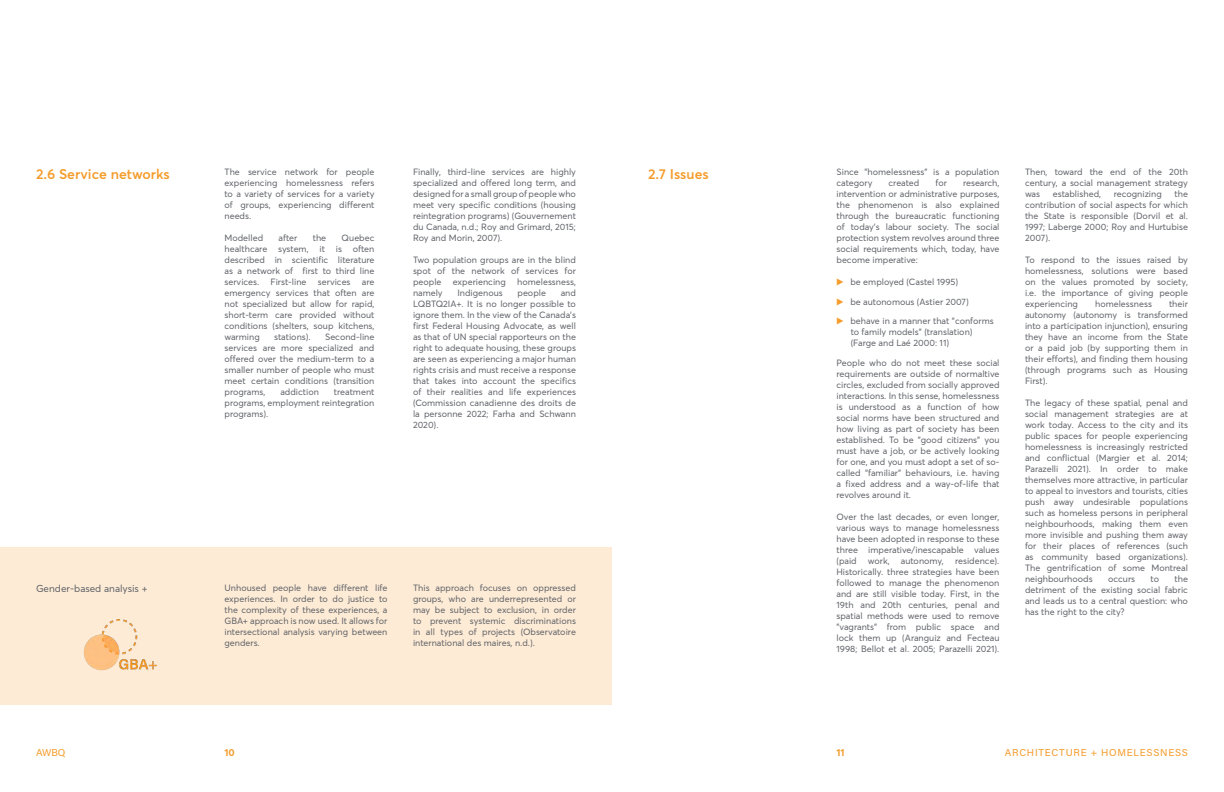
<style>
.page{position:relative;width:1224px;height:792px;background:#fff}
.page>*{position:absolute;margin:0;border:0;box-sizing:border-box;transform-origin:0 0}
.t1{font:600 14px "Averta";color:#f59c2b}
.t2{font:10px "Acumin Variable Concept";letter-spacing:.075em;color:#f59c2c}
.t3{font:10px "Averta";color:#606369}
.t4{font:10px "Acumin Variable Concept";color:#f59c2b}
.t5{font:700 10px "Averta";color:#f59c2b}
.t6{font:9px/11px "Averta";color:#606369;text-align:justify}
.s1{font-weight:600;font-size:11px;color:#f59c2b}
</style>
<div class="page">
<div style="left:0;top:547px;width:612px;height:158px;background:#fdebd5"></div>
<img style="left:84px;top:619px;width:73px;height:52px">
<h1 class="t1" style="left:36px;top:165px;width:135px">2.6 Service networks</h1>
<p class="t6" style="left:225px;top:167px;width:152px">The service network for people experiencing homelessness refers to a variety of services for a variety of groups, experiencing different needs.</p>
<p class="t6" style="left:225px;top:233px;width:40px">Modelled</p>
<p class="t6" style="left:279px;top:233px;width:20px">after</p>
<p class="t6" style="left:313px;top:233px;width:15px">the</p>
<p class="t6" style="left:225px;top:233px;width:152px;text-indent:117px">Quebec healthcare system, it is often described in scientific literature as a network of first to third line services.</p>
<p class="t6" style="left:271px;top:277px;width:37px">First-line</p>
<p class="t6" style="left:318px;top:277px;width:34px">services</p>
<p class="t6" style="left:225px;top:277px;width:152px;text-indent:137px">are emergency services that often are not specialized but allow for rapid, short-term care provided without conditions (shelters, soup kitchens, warming</p>
<p class="t6" style="left:274px;top:332px;width:38px">stations).</p>
<p class="t6" style="left:225px;top:332px;width:152px;text-indent:101px">Second-line services are more specialized and offered over the medium-term to a smaller number of people who must meet certain conditions (transition programs,</p>
<p class="t6" style="left:280px;top:387px;width:40px">addiction</p>
<p class="t6" style="left:225px;top:387px;width:151px;text-indent:109px">treatment programs, employment reintegration programs).</p>
<p class="t6" style="left:413px;top:167px;width:164px">Finally, third-line services are highly specialized and offered long term, and designed for a small group of people who meet very specific conditions (housing reintegration programs) (Gouvernement du Canada, n.d.; Roy and Grimard, 2015; Roy and Morin, 2007).</p>
<p class="t6" style="left:413px;top:255px;width:165px">Two population groups are in the blind spot of the network of services for people</p>
<p class="t6" style="left:453px;top:277px;width:55px">experiencing</p>
<p class="t6" style="left:517px;top:277px;width:60px">homelessness,</p>
<p class="t6" style="left:413px;top:288px;width:165px;text-indent:148px">and LQBTQ2IA+. It is no longer possible to ignore them. In the view of the Canada’s first Federal Housing Advocate, as well as that of UN special rapporteurs on the right to adequate housing, these groups are seen as experiencing a major human rights crisis and must receive a response that takes into account the specifics of their realities and life experiences (Commission canadienne des droits de la personne 2022; Farha and Schwann 2020).</p>
<p class="t6" style="left:413px;top:288px;width:31px">namely</p>
<p class="t6" style="left:457px;top:288px;width:47px">Indigenous</p>
<p class="t6" style="left:518px;top:288px;width:30px">people</p>
<p class="t3" style="left:36px;top:582px;width:113px">Gender-based analysis +</p>
<p class="t6" style="left:225px;top:582px;width:164px">Unhoused people have different life experiences. In order to do justice to the complexity of these experiences, a GBA+ approach is now used. It allows for intersectional analysis varying between genders.</p>
<p class="t6" style="left:413px;top:582px;width:164px">This approach focuses on oppressed groups, who are underrepresented or may be subject to exclusion, in order to prevent systemic discriminations in all types of projects (Observatoire international des maires, n.d.).</p>
<h1 class="t1" style="left:648px;top:165px;width:62px">2.7 Issues</h1>
<p class="t6" style="left:837px;top:167px;width:165px">Since "homelessness" is a population category</p>
<p class="t6" style="left:889px;top:178px;width:32px">created</p>
<p class="t6" style="left:935px;top:178px;width:13px">for</p>
<p class="t6" style="left:837px;top:178px;width:165px;text-indent:127px">research, intervention or administrative purposes, the phenomenon is also explained through the bureaucratic functioning of today’s labour society. The social protection system revolves around three social requirements which, today, have become imperative:</p>
<p class="t6" style="left:837px;top:272px;width:159px;line-height:19.5px;text-align:left"><span class="s1">▶</span> be employed (Castel 1995)<br><span class="s1">▶</span> be autonomous (Astier 2007)<br><span class="s1">▶</span> behave in a manner that "conforms</p>
<p class="t6" style="left:851px;top:327px;width:123px">to family models" (translation) (Farge and Laé 2000: 11)</p>
<p class="t6" style="left:837px;top:357px;width:165px">People who do not meet these social requirements are outside of normaltive circles, excluded from socially approved interactions. In this sense, homelessness is understood as a function of how social norms have been structured and how living as part of society has been established. To be "good citizens" you must have a job, or be actively looking for one, and you must adopt a set of so&shy;called "familiar" behaviours, i.e. having a fixed address and a way-of-life that revolves around it.</p>
<p class="t6" style="left:837px;top:511px;width:165px">Over the last decades, or even longer, various ways to manage homelessness have been adopted in response to these three imperative/inescapable values (paid work, autonomy, residence).<br>Historically. three strategies have been followed to manage the phenomenon and are still visible today. First, in the 19th and 20th centuries, penal and spatial methods were used to remove "vagrants" from public space and lock them up (Aranguiz and Fecteau 1998; Bellot et al. 2005; Parazelli 2021).</p>
<p class="t6" style="left:1025px;top:167px;width:164px">Then, toward the end of the 20th century, a social management strategy was</p>
<p class="t6" style="left:1025px;top:189px;width:165px;text-indent:149px">the contribution of social aspects for which the State is responsible (Dorvil et al.<br>1997; Laberge 2000; Roy and Hurtubise 2007).</p>
<p class="t6" style="left:1025px;top:255px;width:164px">To respond to the issues raised by homelessness, solutions were based on the values promoted by society, i.e. the importance of giving people experiencing</p>
<p class="t6" style="left:1053px;top:189px;width:50px">established,</p>
<p class="t6" style="left:1114px;top:189px;width:50px">recognizing</p>
<p class="t6" style="left:1025px;top:299px;width:165px;text-indent:144px">their autonomy (autonomy is transformed into a participation injunction), ensuring they have an income from the State or a paid job (by supporting them in their efforts), and finding them housing (through programs such as Housing First).</p>
<p class="t6" style="left:1025px;top:397px;width:165px">The legacy of these spatial, penal and social management strategies are at work today. Access to the city and its public spaces for people experiencing homelessness is increasingly restricted and conflictual (Margier et al. 2014; Parazelli 2021). In order to make themselves more attractive, in particular to appeal to investors and tourists, cities push away undesirable populations such as homeless persons in peripheral neighbourhoods, making them even more invisible and pushing them away for their places of references (such as community based organizations).<br>The gentrification of some Montreal neighbourhoods</p>
<p class="t6" style="left:1095px;top:299px;width:58px">homelessness</p>
<p class="t6" style="left:1025px;top:573px;width:164px;text-indent:149px">the detriment of the existing social fabric and leads us to a central question: who has the right to the city?</p>
<p class="t6" style="left:1108px;top:573px;width:29px">occurs</p>
<p class="t6" style="left:1151px;top:573px;width:10px">to</p>
<p class="t4" style="left:36px;top:746px;width:31px">AWBQ</p>
<p class="t5" style="left:225px;top:746px;width:12px">10</p>
<p class="t5" style="left:837px;top:746px;width:10px">11</p>
<p class="t2" style="left:1005px;top:745px;width:185px">ARCHITECTURE + HOMELESSNESS</p>
</div>
